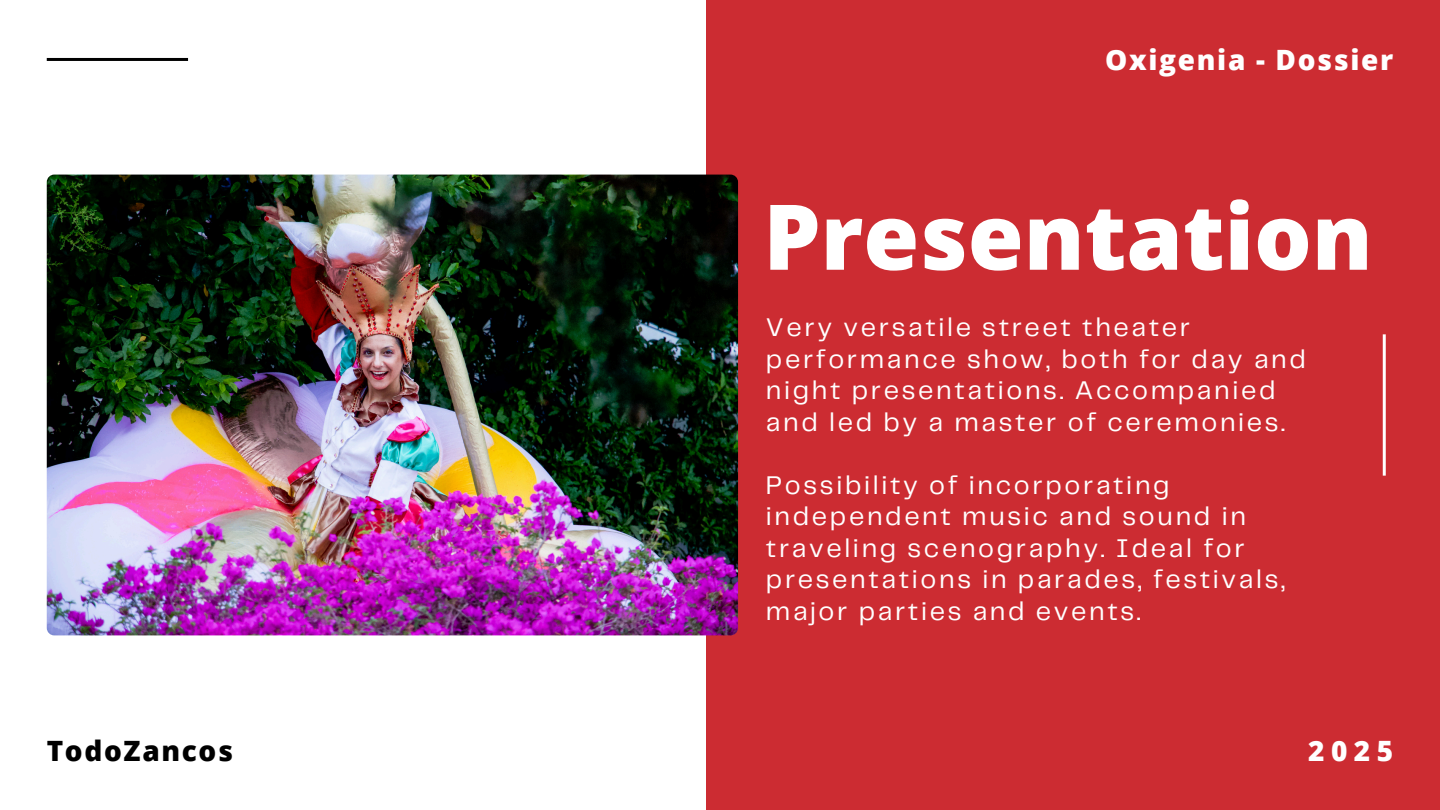
<style>
.page{position:relative;width:1440px;height:810px;background:#fff}
.page>*{position:absolute;margin:0;border:0;box-sizing:border-box;transform-origin:0 0}
.t1{font:800 90.7px "Open Sans";color:#fff}
.t2{font:800 28px "Open Sans";letter-spacing:.06em;color:#fff}
.t3{font:800 28px "Open Sans";letter-spacing:.06em;color:#000}
.t4{font:26.6px/31.5px "Telegraf";letter-spacing:.1em;color:#fff}
</style>
<div class="page">
<div style="left:706px;top:0;width:734px;height:810px;background:#cc2c32"></div>
<hr style="left:1383px;top:334px;width:3px;height:142px;background:#fff">
<hr style="left:47px;top:58px;width:141px;height:3px;background:#000">
<img style="left:47px;top:175px;width:691px;height:460px;border-radius:8px">
<p class="t2" style="left:1105px;top:40px;width:289px">Oxigenia - Dossier</p>
<h2 class="t1" style="left:763px;top:173px;width:611px">Presentation</h2>
<h1 class="t4" style="left:766px;top:313px;width:542px">Very versatile street theater performance show, both for day and night presentations. Accompanied and led by a master of ceremonies.</h1>
<p class="t4" style="left:766px;top:471px;width:521px">Possibility of incorporating independent music and sound in traveling scenography. Ideal for presentations in parades, festivals, major parties and events.</p>
<h2 class="t3" style="left:47px;top:731px;width:188px">TodoZancos</h2>
<p class="t2" style="left:1308px;top:731px;width:86px">2025</p>
</div>
